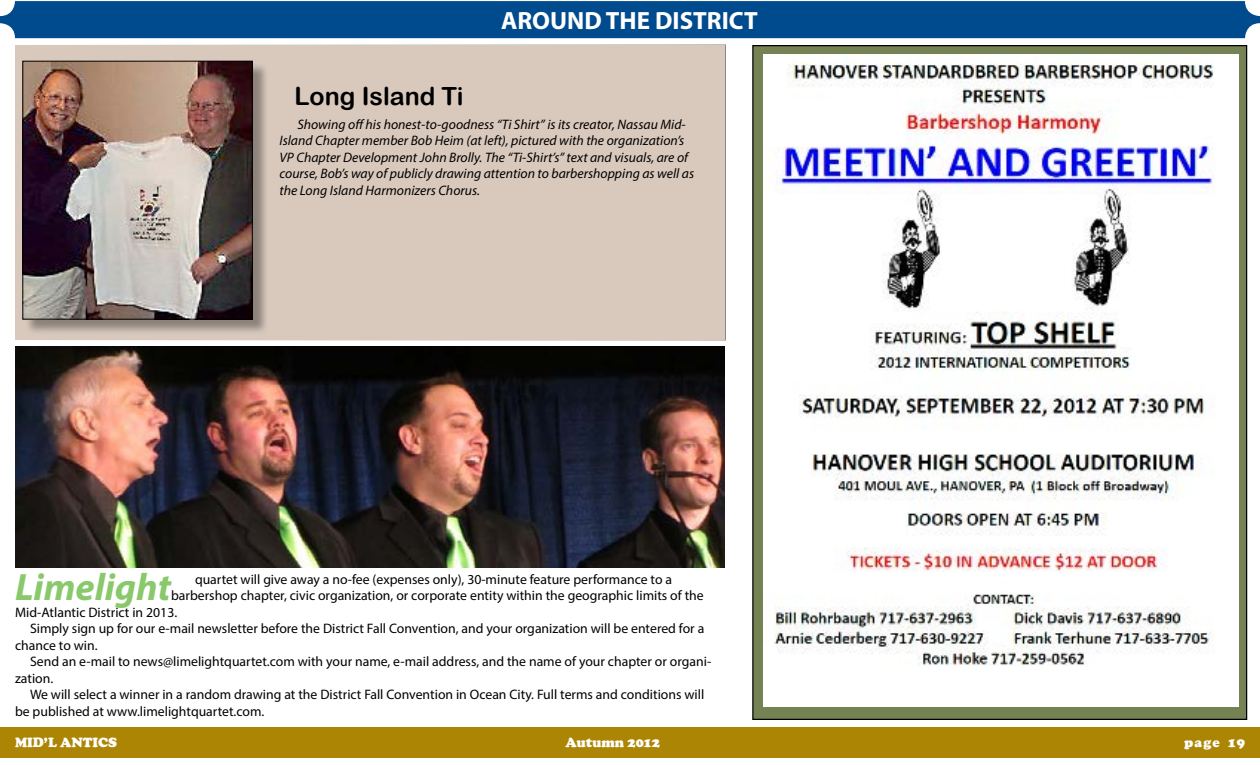
<style>
.page{position:relative;width:1260px;height:765px;background:#fff}
.page>*{position:absolute;margin:0;border:0;box-sizing:border-box;transform-origin:0 0}
.t1{font:italic 700 38.25px "Myriad Pro";color:#89c96b}
.t2{font:700 25px "Myriad Pro";color:#fff}
.t3{font:25px "Arial Rounded MT Bold";color:#000}
.t4{font:13.75px "Myriad Pro";color:#000}
.t5{font:italic 13.75px/16.5px "Myriad Pro";color:#000}
.t6{font:900 13.75px "Cooper";color:#fff}
</style>
<div class="page">
<div style="left:0;top:727px;width:1260px;height:31px;background:#ad8505"></div>
<div style="left:15px;top:44px;width:711px;height:296px;background:#d9c9bd;border:1px solid #fff"></div>
<div style="left:753px;top:46px;width:494px;height:673px;background:#758254"></div>
<div style="left:0;top:1px;width:1260px;height:37px;background:#004b8d;border-radius:15px"></div>
<div style="left:25px;top:63px;width:243px;height:272px;background:#000;opacity:.35"></div>
<img style="left:24px;top:63px;width:227px;height:254px">
<div style="left:22px;top:61px;width:231px;height:258px;border:1px solid #000"></div>
<img style="left:764px;top:54px;width:474px;height:652px">
<img style="left:15px;top:347px;width:709px;height:220px">
<h2 class="t2" style="left:501px;top:4px;width:258px">AROUND THE DISTRICT</h2>
<h2 class="t3" style="left:295px;top:81px;width:171px">Long Island Ti</h2>
<p class="t5" style="left:279px;top:116px;width:416px;text-indent:18px">Showing off his honest-to-goodness “Ti Shirt” is its creator, Nassau Mid-Island Chapter member Bob Heim (at left), pictured with the organization’s VP Chapter Development John Brolly. The “Ti-Shirt’s” text and visuals, are of course, Bob’s way of publicly drawing attention to barbershopping as well as the Long Island Harmonizers Chorus.</p>
<h1 class="t1" style="left:15px;top:562px;width:158px">Limelight</h1>
<p class="t4" style="left:195px;top:571px;width:479px">quartet will give away a no-fee (expenses only), 30-minute feature performance to a</p>
<p class="t4" style="left:171px;top:587px;width:534px">barbershop chapter, civic organization, or corporate entity within the geographic limits of the</p>
<p class="t4" style="left:15px;top:604px;width:164px">Mid-Atlantic District in 2013.</p>
<p class="t4" style="left:30px;top:620px;width:676px">Simply sign up for our e-mail newsletter before the District Fall Convention, and your organization will be entered for a</p>
<p class="t4" style="left:15px;top:637px;width:84px">chance to win.</p>
<p class="t4" style="left:30px;top:653px;width:683px">Send an e-mail to news@limelightquartet.com with your name, e-mail address, and the name of your chapter or organi-</p>
<p class="t4" style="left:15px;top:670px;width:40px">zation.</p>
<p class="t4" style="left:30px;top:686px;width:676px">We will select a winner in a random drawing at the District Fall Convention in Ocean City. Full terms and conditions will</p>
<p class="t4" style="left:15px;top:703px;width:251px">be published at www.limelightquartet.com.</p>
<p class="t6" style="left:15px;top:734px;width:104px">MID’L ANTICS</p>
<p class="t6" style="left:566px;top:734px;width:96px">Autumn 2012</p>
<p class="t6" style="left:1184px;top:734px;width:63px">page 19</p>
</div>
